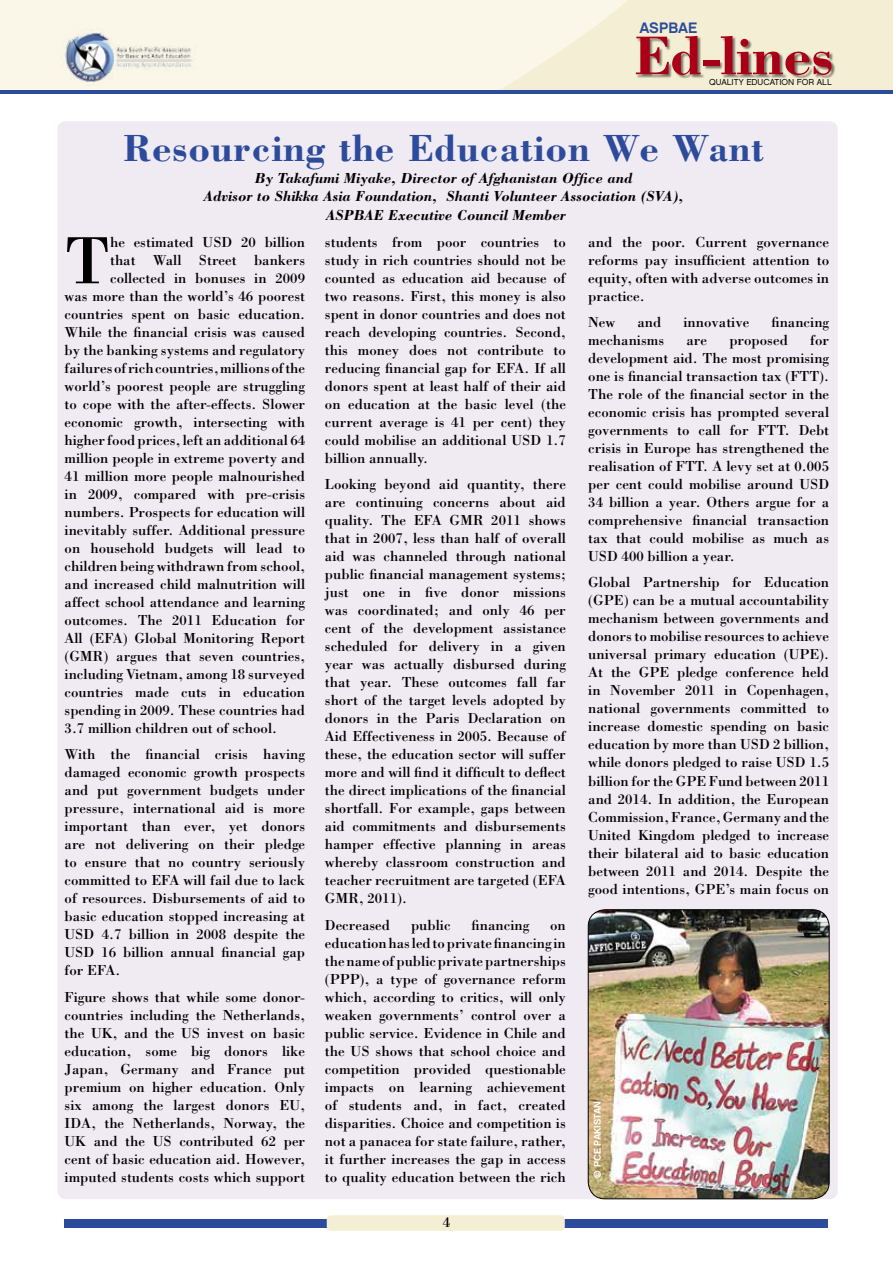
<style>
.page{position:relative;width:893px;height:1263px;background:#fff}
.page>*{position:absolute;margin:0;border:0;box-sizing:border-box;transform-origin:0 0}
.t1{font:68.85px "Bodoni";color:#000}
.t2{font:700 56.1px "Bodoni";color:#a90017}
.t3{font:700 39px "Bodoni";letter-spacing:.02em;color:#2d4b9b}
.t4{font:15.15px "Chalet New York Nineteen Sixty";color:#2d4b9b}
.t5{font:15px/18px "Bodoni";color:#000;text-align:justify}
.t6{font:italic 700 15px/18px "Bodoni";color:#000;text-align:center}
.t7{font:9.75px "Chalet New York Nineteen Eighty";color:#fff}
.t8{font:8.7px "Chalet London Nineteen Sixty";color:#000}
</style>
<div class="page">
<svg style="left:0;top:89px;width:893px;height:5px;background:#556ca8"></svg>
<svg style="left:0;top:0;width:893px;height:89px;background:#f8f4e2"></svg>
<div style="left:64px;top:1219px;width:764px;height:8px;background:#2d4b9b"></div>
<div style="left:327px;top:1215px;width:238px;height:16px;background:#f4efd4;border-radius:4px"></div>
<div style="left:57px;top:121px;width:781px;height:1078px;background:#f0eaf2;border-radius:9px"></div>
<div style="left:636px;top:36px;width:199px;height:42px;background:#000;opacity:.5"></div>
<img style="left:61px;top:28px;width:134px;height:58px">
<img style="left:588px;top:910px;width:241px;height:289px">
<div style="left:588px;top:909px;width:242px;height:290px;border:1px solid #000;border-radius:17px"></div>
<p class="t4" style="left:639px;top:18px;width:50px">ASPBAE</p>
<h2 class="t2" style="left:634px;top:21px;width:201px">Ed-lines</h2>
<p class="t8" style="left:709px;top:77px;width:76px">QUALITY EDUCATION</p>
<p class="t8" style="left:797px;top:77px;width:36px">FOR ALL</p>
<h3 class="t3" style="left:123px;top:124px;width:642px">Resourcing the Education We Want</h3>
<p class="t6" style="left:204px;top:169px;width:481px">By Takafumi Miyake, Director of Afghanistan Office and<br>Advisor to Shikka Asia Foundation, Shanti Volunteer Association (SVA),<br>ASPBAE Executive Council Member</p>
<h1 class="t1" style="left:65px;top:219px;width:47px">T</h1>
<p class="t5" style="left:110px;top:233px;width:197px">he estimated USD 20 billion</p>
<p class="t5" style="left:110px;top:251px;width:197px">that Wall Street bankers</p>
<p class="t5" style="left:110px;top:269px;width:197px">collected in bonuses in 2009</p>
<p class="t5" style="left:65px;top:287px;width:242px">was more than the world’s 46 poorest</p>
<p class="t5" style="left:65px;top:305px;width:242px">countries spent on basic education.</p>
<p class="t5" style="left:65px;top:323px;width:242px">While the financial crisis was caused</p>
<p class="t5" style="left:65px;top:341px;width:242px">by the banking systems and regulatory</p>
<p class="t5" style="left:65px;top:359px;width:242px">failures of rich countries, millions of the</p>
<p class="t5" style="left:65px;top:377px;width:242px">world’s poorest people are struggling</p>
<p class="t5" style="left:65px;top:395px;width:242px">to cope with the after-effects. Slower</p>
<p class="t5" style="left:65px;top:413px;width:242px">economic growth, intersecting with</p>
<p class="t5" style="left:65px;top:431px;width:242px">higher food prices, left an additional 64</p>
<p class="t5" style="left:65px;top:449px;width:242px">million people in extreme poverty and</p>
<p class="t5" style="left:65px;top:467px;width:242px">41 million more people malnourished</p>
<p class="t5" style="left:65px;top:485px;width:242px">in 2009, compared with pre-crisis</p>
<p class="t5" style="left:65px;top:503px;width:242px">numbers. Prospects for education will</p>
<p class="t5" style="left:65px;top:521px;width:242px">inevitably suffer. Additional pressure</p>
<p class="t5" style="left:65px;top:539px;width:242px">on household budgets will lead to</p>
<p class="t5" style="left:65px;top:557px;width:242px">children being withdrawn from school,</p>
<p class="t5" style="left:65px;top:575px;width:242px">and increased child malnutrition will</p>
<p class="t5" style="left:65px;top:593px;width:242px">affect school attendance and learning</p>
<p class="t5" style="left:65px;top:611px;width:242px">outcomes. The 2011 Education for</p>
<p class="t5" style="left:65px;top:629px;width:242px">All (EFA) Global Monitoring Report</p>
<p class="t5" style="left:65px;top:647px;width:242px">(GMR) argues that seven countries,</p>
<p class="t5" style="left:65px;top:665px;width:242px">including Vietnam, among 18 surveyed</p>
<p class="t5" style="left:65px;top:683px;width:242px">countries made cuts in education</p>
<p class="t5" style="left:65px;top:701px;width:242px">spending in 2009. These countries had</p>
<p class="t5" style="left:65px;top:719px;width:214px">3.7 million children out of school.</p>
<p class="t5" style="left:65px;top:745px;width:242px">With the financial crisis having damaged economic growth prospects and put government budgets under pressure, international aid is more important than ever, yet donors are not delivering on their pledge to ensure that no country seriously committed to EFA will fail due to lack of resources. Disbursements of aid to basic education stopped increasing at USD 4.7 billion in 2008 despite the USD 16 billion annual financial gap for EFA.</p>
<p class="t5" style="left:65px;top:987px;width:242px">Figure shows that while some donor&shy;countries including the Netherlands, the UK, and the US invest on basic education, some big donors like Japan, Germany and France put premium on higher education. Only six among the largest donors EU, IDA, the Netherlands, Norway, the UK and the US contributed 62 per cent of basic education aid. However, imputed students costs which support</p>
<p class="t5" style="left:325px;top:233px;width:242px">students from poor countries to study in rich countries should not be counted as education aid because of two reasons. First, this money is also spent in donor countries and does not reach developing countries. Second, this money does not contribute to reducing financial gap for EFA. If all donors spent at least half of their aid on education at the basic level (the current average is 41 per cent) they could mobilise an additional USD 1.7 billion annually.</p>
<p class="t5" style="left:325px;top:475px;width:242px">Looking beyond aid quantity, there are continuing concerns about aid quality. The EFA GMR 2011 shows that in 2007, less than half of overall aid was channeled through national public financial management systems; just one in five donor missions was coordinated; and only 46 per cent of the development assistance scheduled for delivery in a given year was actually disbursed during that year. These outcomes fall far short of the target levels adopted by donors in the Paris Declaration on Aid Effectiveness in 2005. Because of these, the education sector will suffer more and will find it difficult to deflect the direct implications of the financial shortfall. For example, gaps between aid commitments and disbursements hamper effective planning in areas whereby classroom construction and teacher recruitment are targeted (EFA GMR, 2011).</p>
<p class="t5" style="left:325px;top:915px;width:67px">Decreased</p>
<p class="t5" style="left:411px;top:915px;width:41px">public</p>
<p class="t5" style="left:472px;top:915px;width:59px">financing</p>
<p class="t5" style="left:325px;top:915px;width:242px;text-indent:225px">on education has led to private financing in the name of public private partnerships (PPP), a type of governance reform which, according to critics, will only weaken governments’ control over a public service. Evidence in Chile and the US shows that school choice and competition provided questionable impacts on learning achievement of students and, in fact, created disparities. Choice and competition is not a panacea for state failure, rather, it further increases the gap in access to quality education between the rich</p>
<p class="t5" style="left:443px;top:1213px;width:9px">4</p>
<p class="t5" style="left:588px;top:233px;width:242px">and the poor. Current governance reforms pay insufficient attention to equity, often with adverse outcomes in practice.</p>
<p class="t5" style="left:588px;top:313px;width:29px">New</p>
<p class="t5" style="left:637px;top:313px;width:25px">and</p>
<p class="t5" style="left:683px;top:313px;width:68px">innovative</p>
<p class="t5" style="left:771px;top:313px;width:59px">financing</p>
<p class="t5" style="left:588px;top:331px;width:77px">mechanisms</p>
<p class="t5" style="left:686px;top:331px;width:22px">are</p>
<p class="t5" style="left:729px;top:331px;width:60px">proposed</p>
<p class="t5" style="left:588px;top:331px;width:242px;text-indent:222px">for development aid. The most promising one is financial transaction tax (FTT).<br>The role of the financial sector in the economic crisis has prompted several governments to call for FTT. Debt crisis in Europe has strengthened the realisation of FTT. A levy set at 0.005 per cent could mobilise around USD 34 billion a year. Others argue for a comprehensive financial transaction tax that could mobilise as much as USD 400 billion a year.</p>
<p class="t5" style="left:588px;top:573px;width:242px">Global Partnership for Education (GPE) can be a mutual accountability mechanism between governments and donors to mobilise resources to achieve universal primary education (UPE).<br>At the GPE pledge conference held in November 2011 in Copenhagen, national governments committed to increase domestic spending on basic education by more than USD 2 billion, while donors pledged to raise USD 1.5 billion for the GPE Fund between 2011 and 2014. In addition, the European Commission, France, Germany and the United Kingdom pledged to increase their bilateral aid to basic education between 2011 and 2014. Despite the good intentions, GPE’s main focus on</p>
<p class="t7" style="left:592px;top:1178px;width:78px;rotate:-90deg">© PCE Pakistan</p>
</div>
